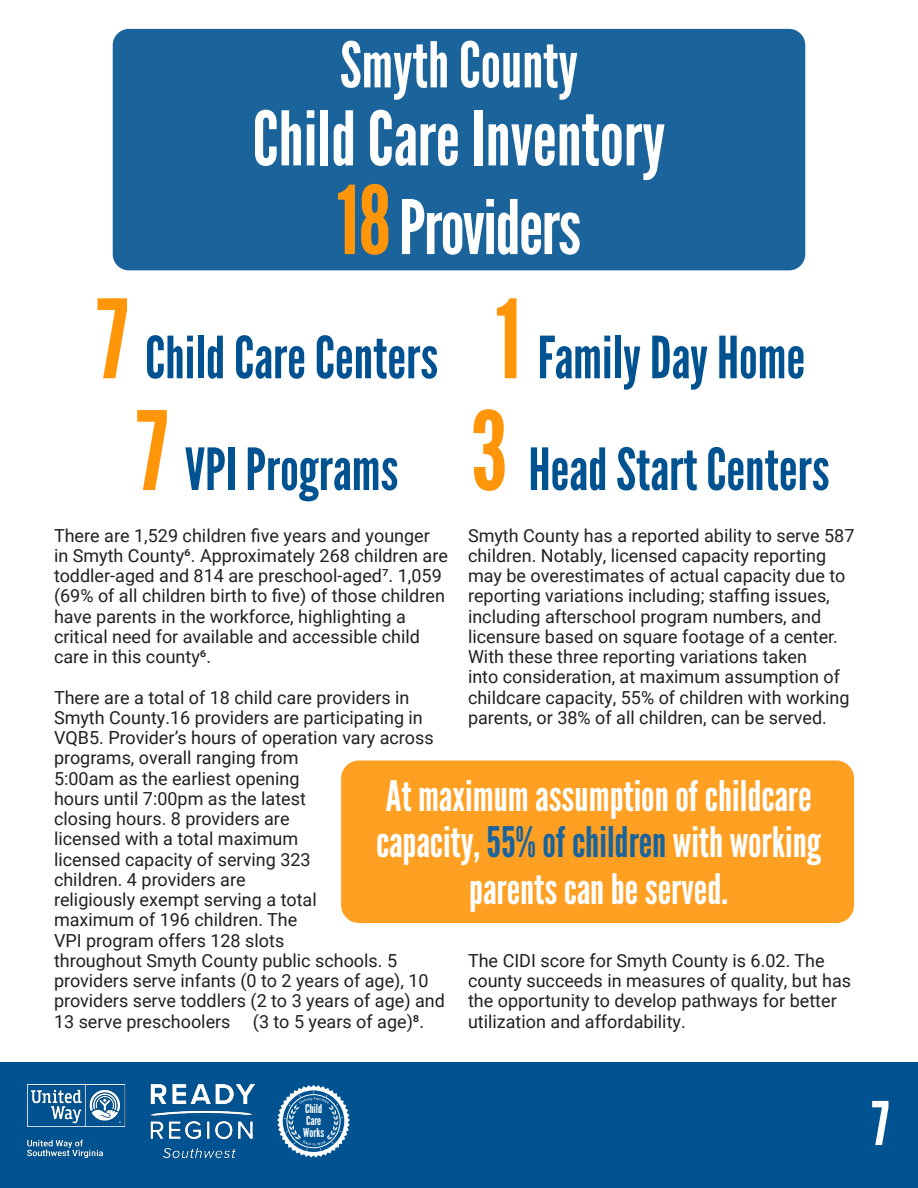
<style>
.page{position:relative;width:918px;height:1188px;background:#fff}
.page>*{position:absolute;margin:0;border:0;box-sizing:border-box;transform-origin:0 0}
.t1{font:75px "League Gothic";letter-spacing:-.005em;color:#fff}
.t2{font:63px "League Gothic";color:#fff}
.t3{font:60px "League Gothic";color:#fff}
.t4{font:58.05px "League Gothic";color:#015290}
.t5{font:58.05px "League Gothic";color:#005191}
.t6{font:42px/46.7px "League Gothic";color:#fff;text-align:center}
.t7{font:18px/20.2px "Roboto";color:#231f20}
.t8{font:12.3px/12.1px "League Gothic";color:#fff}
.s1{font-size:94.5px;color:#ff960a}
.s2{font-size:108.75px;color:#ff960a}
.s3{color:#015290}
</style>
<div class="page">
<div style="left:113px;top:29px;width:692px;height:241px;background:#1a639b;border-radius:16px"></div>
<div style="left:341px;top:760px;width:513px;height:163px;background:#ffa022;border-radius:18px"></div>
<div style="left:0;top:1062px;width:918px;height:126px;background:#015290"></div>
<img style="left:28px;top:1085px;width:226px;height:73px">
<svg style="left:277px;top:1085px;width:73px;height:73px"></svg>
<div style="left:287px;top:1095px;width:53px;height:53px;border:1px solid #fff;border-radius:50%"></div>
<p class="t2" style="left:340px;top:27px;width:240px">Smyth County</p>
<p class="t1" style="left:253px;top:94px;width:414px">Child Care Inventory</p>
<p class="t1" style="left:337px;top:183px;width:246px"><span class="s1">18</span>Providers</p>
<p class="t5" style="left:97px;top:323px;width:343px"><span class="s2">7</span> Child Care Centers</p>
<p class="t4" style="left:137px;top:435px;width:263px"><span class="s2">7</span> VPI Programs</p>
<p class="t4" style="left:496px;top:323px;width:311px"><span class="s2">1</span> Family Day Home</p>
<p class="t4" style="left:471px;top:435px;width:360px"><span class="s2">3</span> Head Start Centers</p>
<p class="t7" style="left:54px;top:524px;width:396px">There are 1,529 children five years and younger in Smyth County6. Approximately 268 children are toddler-aged and 814 are preschool-aged7. 1,059 (69% of all children birth to five) of those children have parents in the workforce, highlighting a critical need for available and accessible child care in this county6.</p>
<p class="t7" style="left:54px;top:686px;width:381px">There are a total of 18 child care providers in Smyth County.16 providers are participating in VQB5. Provider’s hours of operation vary across programs, overall ranging from<br>5:00am as the earliest opening<br>hours until 7:00pm as the latest<br>closing hours. 8 providers are<br>licensed with a total maximum<br>licensed capacity of serving 323<br>children. 4 providers are</p>
<p class="t7" style="left:54px;top:889px;width:392px">religiously exempt serving a total<br>maximum of 196 children. The<br>VPI program offers 128 slots<br>throughout Smyth County public schools. 5 providers serve infants (0 to 2 years of age), 10 providers serve toddlers (2 to 3 years of age) and 13 serve preschoolers (3 to 5 years of age)8.</p>
<p class="t7" style="left:468px;top:524px;width:388px">Smyth County has a reported ability to serve 587 children. Notably, licensed capacity reporting may be overestimates of actual capacity due to reporting variations including; staffing issues, including afterschool program numbers, and licensure based on square footage of a center.<br>With these three reporting variations taken<br>into consideration, at maximum assumption of childcare capacity, 55% of children with working parents, or 38% of all children, can be served.</p>
<h3 class="t6" style="left:376px;top:772px;width:447px">At maximum assumption of childcare capacity,<span class="s3">55% of children</span> with working parents can be served.</h3>
<p class="t7" style="left:468px;top:950px;width:385px">The CIDI score for Smyth County is 6.02. The county succeeds in measures of quality, but has the opportunity to develop pathways for better utilization and affordability.</p>
<p class="t8" style="left:303px;top:1102px;width:22px">Child<br>Care<br>Works</p>
<p class="t3" style="left:872px;top:1088px;width:19px">7</p>
</div>
